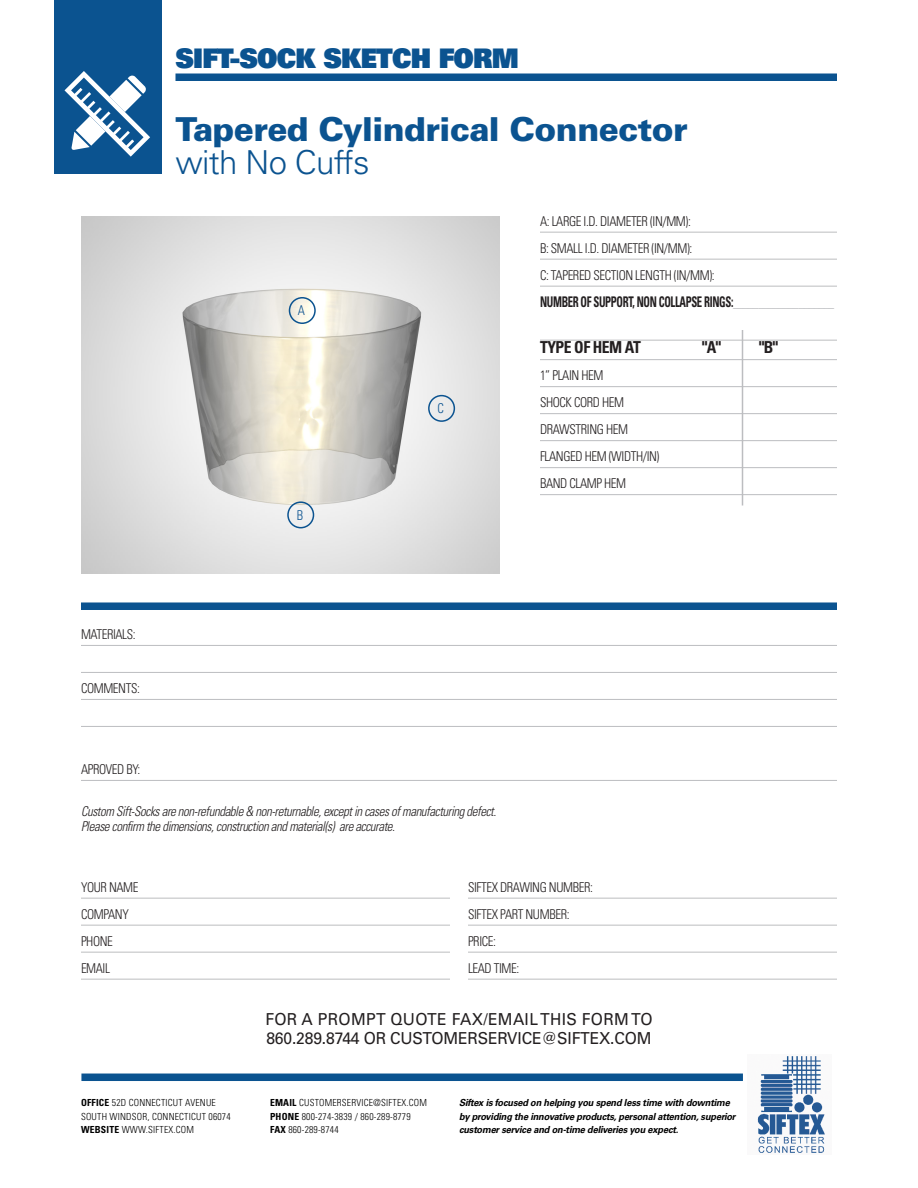
<style>
.page{position:relative;width:918px;height:1188px;background:#fff}
.page>*{position:absolute;margin:0;border:0;box-sizing:border-box;transform-origin:0 0}
.t1{font:900 33px "Univers LT Std";letter-spacing:-.02em;color:#0b5390}
.t2{font:300 33px "Univers LT Std";letter-spacing:-.02em;color:#0b5390}
.t3{font:27px "Univers LT Std X Black";letter-spacing:-.03em;color:#0b5390;scale:.95 1}
.t4{font:16.5px/19.5px "Univers LT Std";letter-spacing:-.01em;color:#231f20;scale:.95 1}
.t5{font:700 condensed 16.5px "Univers LT Std";letter-spacing:-.03em;color:#231f20;scale:.95 1}
.t6{font:700 condensed 14.7px "Univers LT Std";letter-spacing:-.03em;color:#231f20;scale:.73 1}
.t7{font:300 condensed 13.5px/27px "Univers LT Std";letter-spacing:-.03em;color:#231f20;scale:.95 1}
.t8{font:italic 300 condensed 13.5px/15px "Univers LT Std";letter-spacing:-.03em;color:#231f20;scale:.95 1}
.t9{font:300 condensed 13.5px "Univers LT Std";color:#0b5390;scale:.95 1}
.t10{font:italic 700 9.75px/13.5px "Univers LT Std";letter-spacing:-.02em;color:#000;scale:.95 1}
.t11{font:300 condensed 9.75px/13.5px "Univers LT Std";letter-spacing:.02em;color:#000}
.s1{color:#bcbdc0}
.s2{font-weight:700}
</style>
<div class="page">
<div style="left:81px;top:1074px;width:662px;height:7px;background:#0b5390"></div>
<img style="left:757px;top:1056px;width:68px;height:97px">
<div style="left:54px;top:0;width:108px;height:174px;background:#0b5390"></div>
<div style="left:176px;top:74px;width:661px;height:7px;background:#0b5390"></div>
<hr style="left:81px;top:645px;width:756px;height:1px;background:#bcbdc0">
<hr style="left:81px;top:672px;width:756px;height:1px;background:#bcbdc0">
<hr style="left:81px;top:699px;width:756px;height:1px;background:#bcbdc0">
<hr style="left:81px;top:726px;width:756px;height:1px;background:#bcbdc0">
<hr style="left:81px;top:780px;width:756px;height:1px;background:#bcbdc0">
<hr style="left:81px;top:898px;width:369px;height:1px;background:#bcbdc0">
<hr style="left:81px;top:925px;width:369px;height:1px;background:#bcbdc0">
<hr style="left:81px;top:952px;width:369px;height:1px;background:#bcbdc0">
<hr style="left:81px;top:979px;width:369px;height:1px;background:#bcbdc0">
<hr style="left:468px;top:898px;width:369px;height:1px;background:#bcbdc0">
<hr style="left:468px;top:925px;width:369px;height:1px;background:#bcbdc0">
<hr style="left:468px;top:952px;width:369px;height:1px;background:#bcbdc0">
<hr style="left:468px;top:979px;width:369px;height:1px;background:#bcbdc0">
<div style="left:81px;top:602px;width:756px;height:8px;background:#0b5390"></div>
<svg style="left:65px;top:71px;width:85px;height:86px"></svg>
<hr style="left:540px;top:232px;width:297px;height:1px;background:#bcbdc0">
<hr style="left:540px;top:259px;width:297px;height:1px;background:#bcbdc0">
<hr style="left:540px;top:286px;width:297px;height:1px;background:#bcbdc0">
<hr style="left:540px;top:340px;width:297px;height:1px;background:#bcbdc0">
<hr style="left:540px;top:359px;width:297px;height:1px;background:#bcbdc0">
<hr style="left:540px;top:386px;width:297px;height:1px;background:#bcbdc0">
<hr style="left:540px;top:413px;width:297px;height:1px;background:#bcbdc0">
<hr style="left:540px;top:440px;width:297px;height:1px;background:#bcbdc0">
<hr style="left:540px;top:467px;width:297px;height:1px;background:#bcbdc0">
<hr style="left:540px;top:494px;width:297px;height:1px;background:#bcbdc0">
<img style="left:81px;top:216px;width:419px;height:358px">
<div style="left:289px;top:297px;width:27px;height:27px;border:2px solid #0b5390;border-radius:50%"></div>
<div style="left:287px;top:501px;width:27px;height:27px;border:2px solid #0b5390;border-radius:50%"></div>
<div style="left:428px;top:395px;width:27px;height:27px;border:2px solid #0b5390;border-radius:50%"></div>
<hr style="left:742px;top:330px;width:1px;height:176px;background:#bcbdc0">
<h2 class="t3" style="left:176px;top:40px;width:363px">SIFT-SOCK SKETCH FORM</h2>
<p class="t1" style="left:176px;top:108px;width:514px">Tapered Cylindrical Connector</p>
<p class="t2" style="left:176px;top:142px;width:196px">with No Cuffs</p>
<p class="t7" style="left:81px;top:621px;width:59px">MATERIALS:</p>
<p class="t7" style="left:81px;top:675px;width:64px">COMMENTS:</p>
<p class="t9" style="left:298px;top:303px;width:9px">A</p>
<p class="t9" style="left:297px;top:507px;width:8px">B</p>
<p class="t9" style="left:438px;top:400px;width:8px">C</p>
<p class="t7" style="left:81px;top:756px;width:64px">APROVED BY:</p>
<p class="t8" style="left:81px;top:804px;width:439px">Custom Sift-Socks are non-refundable &amp; non-returnable, except in cases of manufacturing defect.<br>Please confirm the dimensions, construction and material(s) are accurate.</p>
<p class="t7" style="left:540px;top:208px;width:160px">A: LARGE I.D. DIAMETER (IN/MM):</p>
<p class="t7" style="left:540px;top:235px;width:162px">B: SMALL I.D. DIAMETER (IN/MM):</p>
<p class="t7" style="left:540px;top:262px;width:185px">C: TAPERED SECTION LENGTH (IN/MM):</p>
<p class="t6" style="left:540px;top:293px;width:405px">NUMBER OF SUPPORT, NON COLLAPSE RINGS:<span class="s1">____________________</span></p>
<p class="t5" style="left:540px;top:337px;width:108px">TYPE OF HEM AT</p>
<p class="t5" style="left:702px;top:337px;width:22px">"A"</p>
<p class="t5" style="left:759px;top:337px;width:22px">"B"</p>
<p class="t7" style="left:540px;top:362px;width:68px">1” PLAIN HEM</p>
<p class="t7" style="left:540px;top:389px;width:90px">SHOCK CORD HEM</p>
<p class="t7" style="left:540px;top:416px;width:94px">DRAWSTRING HEM</p>
<p class="t7" style="left:540px;top:443px;width:127px">FLANGED HEM (WIDTH/IN)</p>
<p class="t7" style="left:540px;top:470px;width:92px">BAND CLAMP HEM</p>
<p class="t7" style="left:81px;top:874px;width:62px">YOUR NAME<br>COMPANY<br>PHONE<br>EMAIL</p>
<p class="t7" style="left:468px;top:874px;width:133px">SIFTEX DRAWING NUMBER:<br>SIFTEX PART NUMBER:<br>PRICE:<br>LEAD TIME:</p>
<p class="t4" style="left:265px;top:1009px;width:409px">FOR A PROMPT QUOTE FAX/EMAIL THIS FORM TO<br>860.289.8744 OR CUSTOMERSERVICE@SIFTEX.COM</p>
<p class="t11" style="left:81px;top:1096px;width:151px"><span class="s2">OFFICE</span> 52D CONNECTICUT AVENUE<br>SOUTH WINDSOR, CONNECTICUT 06074<br><span class="s2">WEBSITE</span> WWW.SIFTEX.COM</p>
<p class="t11" style="left:270px;top:1096px;width:158px"><span class="s2">EMAIL</span> CUSTOMERSERVICE@SIFTEX.COM<br><span class="s2">PHONE</span> 800-274-3839 / 860-289-8779<br><span class="s2">FAX</span> 860-289-8744</p>
<p class="t10" style="left:459px;top:1096px;width:293px">Siftex is focused on helping you spend less time with downtime by providing the innovative products, personal attention, superior customer service and on-time deliveries you expect.</p>
</div>
